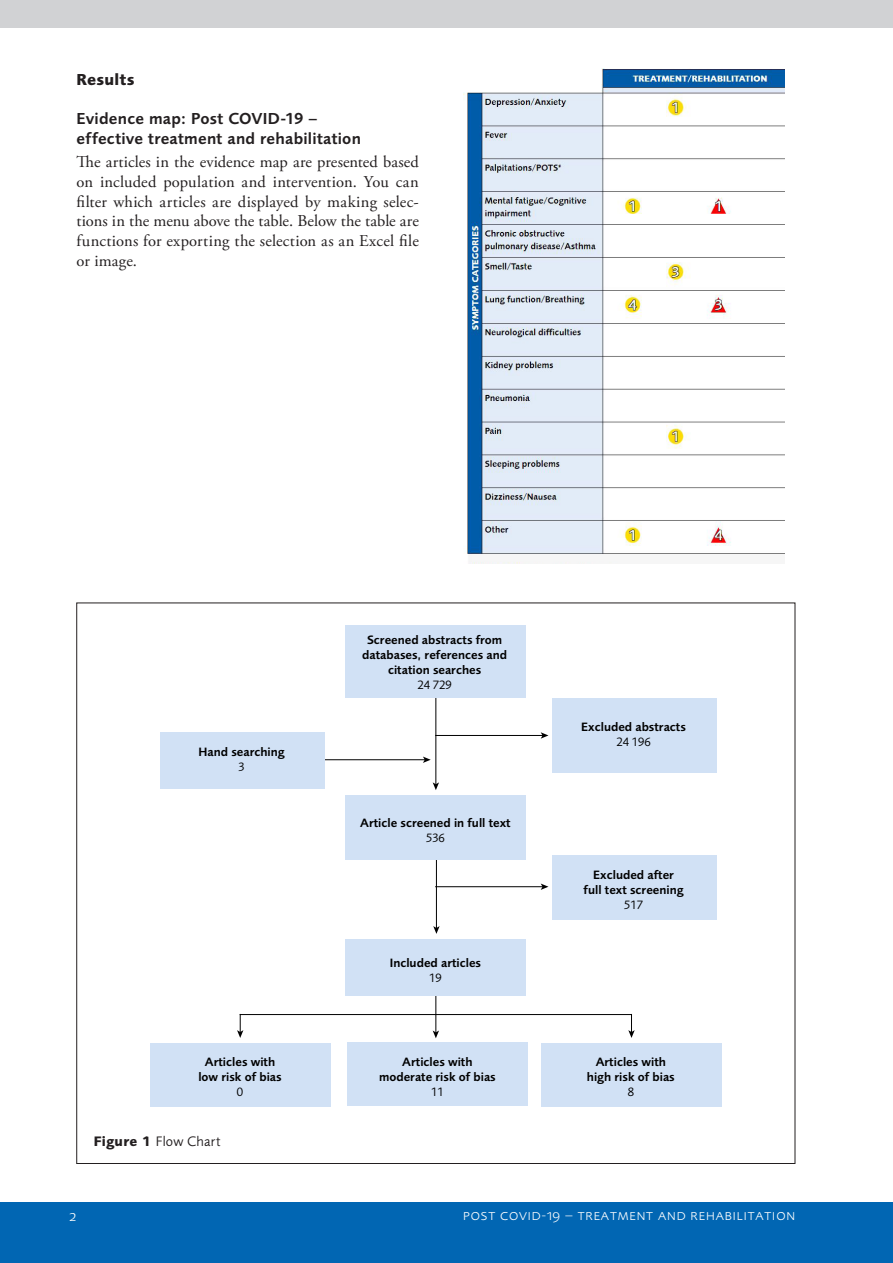
<style>
.page{position:relative;width:893px;height:1263px;background:#fff}
.page>*{position:absolute;margin:0;border:0;box-sizing:border-box;transform-origin:0 0}
.Brödtext{font:16.5px/19.8px "Adobe Garamond Pro";letter-spacing:.015em;color:#231f20;text-align:justify}
.Rubrik_2_i_brödtext{font:600 16.5px/19.8px "Foundry Sans";letter-spacing:.015em;color:#231f20}
.Rubrik_1_i_brödtext{font:700 16.5px "Foundry Sans";letter-spacing:.015em;color:#231f20}
.t1{font:300 15.45px "Foundry Sans Expert";letter-spacing:.03em;color:#fff}
.t2{font:14.25px "Foundry Sans";letter-spacing:.015em;color:#231f20}
.t3{font:600 12.6px/15px "Foundry Sans";color:#000;text-align:center}
.s1{font-weight:400}
.s2{font-weight:700}
</style>
<div class="page">
<div style="left:0;top:0;width:893px;height:28px;background:#d1d2d4"></div>
<div style="left:0;top:1202px;width:893px;height:61px;background:#0166b3"></div>
<img style="left:464px;top:68px;width:320px;height:495px">
<hr style="left:435px;top:990px;width:1px;height:43px;background:#000">
<svg style="left:433px;top:1030px;width:6px;height:8px"></svg>
<hr style="left:435px;top:691px;width:1px;height:94px;background:#000">
<svg style="left:433px;top:782px;width:6px;height:8px"></svg>
<div style="left:346px;top:625px;width:180px;height:73px;background:#d1e1f5"></div>
<hr style="left:436px;top:735px;width:107px;height:1px;background:#000">
<svg style="left:541px;top:732px;width:7px;height:7px"></svg>
<hr style="left:436px;top:842px;width:1px;height:86px;background:#000">
<svg style="left:433px;top:926px;width:7px;height:8px"></svg>
<div style="left:346px;top:939px;width:180px;height:56px;background:#d1e1f5"></div>
<div style="left:552px;top:698px;width:165px;height:75px;background:#d1e1f5"></div>
<hr style="left:436px;top:886px;width:107px;height:1px;background:#000">
<svg style="left:541px;top:883px;width:7px;height:7px"></svg>
<div style="left:552px;top:855px;width:165px;height:64px;background:#d1e1f5"></div>
<div style="left:346px;top:795px;width:180px;height:64px;background:#d1e1f5"></div>
<div style="left:150px;top:1043px;width:180px;height:64px;background:#d1e1f5"></div>
<div style="left:347px;top:1042px;width:180px;height:64px;background:#d1e1f5"></div>
<div style="left:541px;top:1043px;width:181px;height:64px;background:#d1e1f5"></div>
<svg style="left:237px;top:1014px;width:6px;height:24px"></svg>
<svg style="left:628px;top:1014px;width:7px;height:24px"></svg>
<hr style="left:240px;top:1014px;width:391px;height:1px;background:#000">
<hr style="left:317px;top:759px;width:108px;height:1px;background:#000">
<svg style="left:423px;top:756px;width:8px;height:7px"></svg>
<div style="left:161px;top:732px;width:164px;height:56px;background:#d1e1f5"></div>
<h4 class="Rubrik_1_i_brödtext" style="left:77px;top:70px;width:59px">Results</h4>
<h5 class="Rubrik_2_i_brödtext" style="left:77px;top:109px;width:286px">Evidence map: Post COVID-19 – effective treatment and rehabilitation</h5>
<p class="Brödtext" style="left:77px;top:152px;width:344px">The articles in the evidence map are presented based on included population and intervention. You can filter which articles are displayed by making selec&shy;tions in the menu above the table. Below the table are functions for exporting the selection as an Excel file or image.</p>
<p class="t3" style="left:199px;top:744px;width:88px">Hand searching<br><span class="s1">3</span></p>
<p class="t3" style="left:362px;top:632px;width:146px">Screened abstracts from databases, references and citation searches<br><span class="s1">24 729</span></p>
<p class="t3" style="left:360px;top:815px;width:152px">Article screened in full text<br><span class="s1">536</span></p>
<p class="t3" style="left:390px;top:955px;width:93px">Included articles<br><span class="s1">19</span></p>
<p class="t3" style="left:581px;top:719px;width:106px">Excluded abstracts<br><span class="s1">24 196</span></p>
<p class="t3" style="left:584px;top:867px;width:101px">Excluded after full text screening<br><span class="s1">517</span></p>
<p class="t3" style="left:198px;top:1054px;width:85px">Articles with low risk of bias<br><span class="s1">0</span></p>
<p class="t3" style="left:379px;top:1054px;width:118px">Articles with moderate risk of bias<br><span class="s1">11</span></p>
<p class="t3" style="left:587px;top:1054px;width:89px">Articles with high risk of bias<br><span class="s1">8</span></p>
<h4 class="t2" style="left:94px;top:1133px;width:128px"><span class="s2">Figure 1</span> Flow Chart</h4>
<p class="t1" style="left:69px;top:1206px;width:9px">2</p>
<p class="t1" style="left:463px;top:1206px;width:334px">post covid-19 – treatment and rehabilitation</p>
</div>
